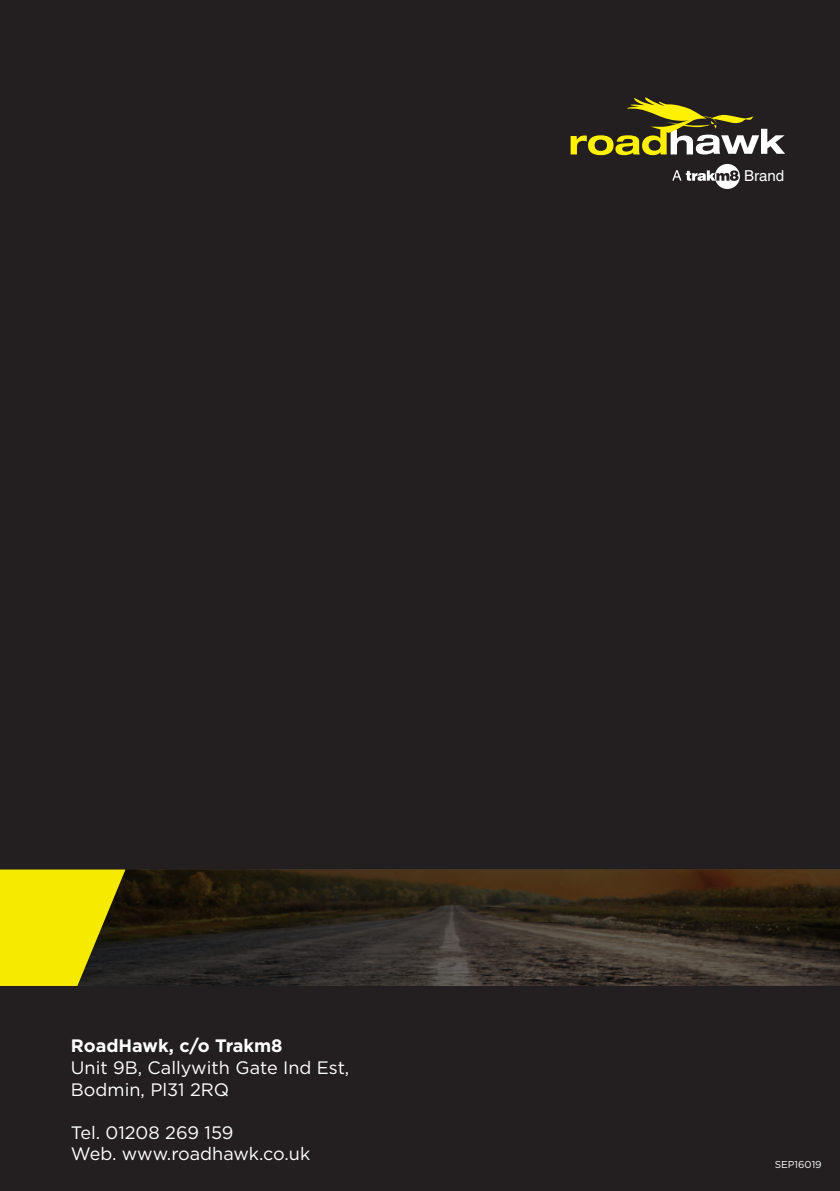
<style>
.page{position:relative;width:840px;height:1191px;background:#fff}
.page>*{position:absolute;margin:0;border:0;box-sizing:border-box;transform-origin:0 0}
.t1{font:18px/21.6px "Gotham";color:#fff}
.t2{font:700 18px "Gotham";color:#fff}
.t3{font:15px "Helvetica LT";color:#fff}
.t4{font:10px "Gotham";color:#fff}
</style>
<div class="page">
<div style="left:0;top:0;width:839px;height:1191px;background:#231f20"></div>
<svg style="left:125px;top:869px;width:714px;height:117px"></svg>
<svg style="left:570px;top:97px;width:214px;height:58px"></svg>
<svg style="left:672px;top:164px;width:67px;height:25px"></svg>
<svg style="left:0;top:869px;width:125px;height:117px;background:#cdc205"></svg>
<p class="t2" style="left:71px;top:1034px;width:213px">RoadHawk, c/o Trakm8</p>
<p class="t1" style="left:71px;top:1056px;width:280px">Unit 9B, Callywith Gate Ind Est,<br>Bodmin, Pl31 2RQ</p>
<p class="t1" style="left:71px;top:1121px;width:241px">Tel. 01208 269 159<br>Web. www.roadhawk.co.uk</p>
<p class="t3" style="left:743px;top:167px;width:42px">Brand</p>
<p class="t4" style="left:774px;top:1158px;width:48px">SEP16019</p>
</div>
